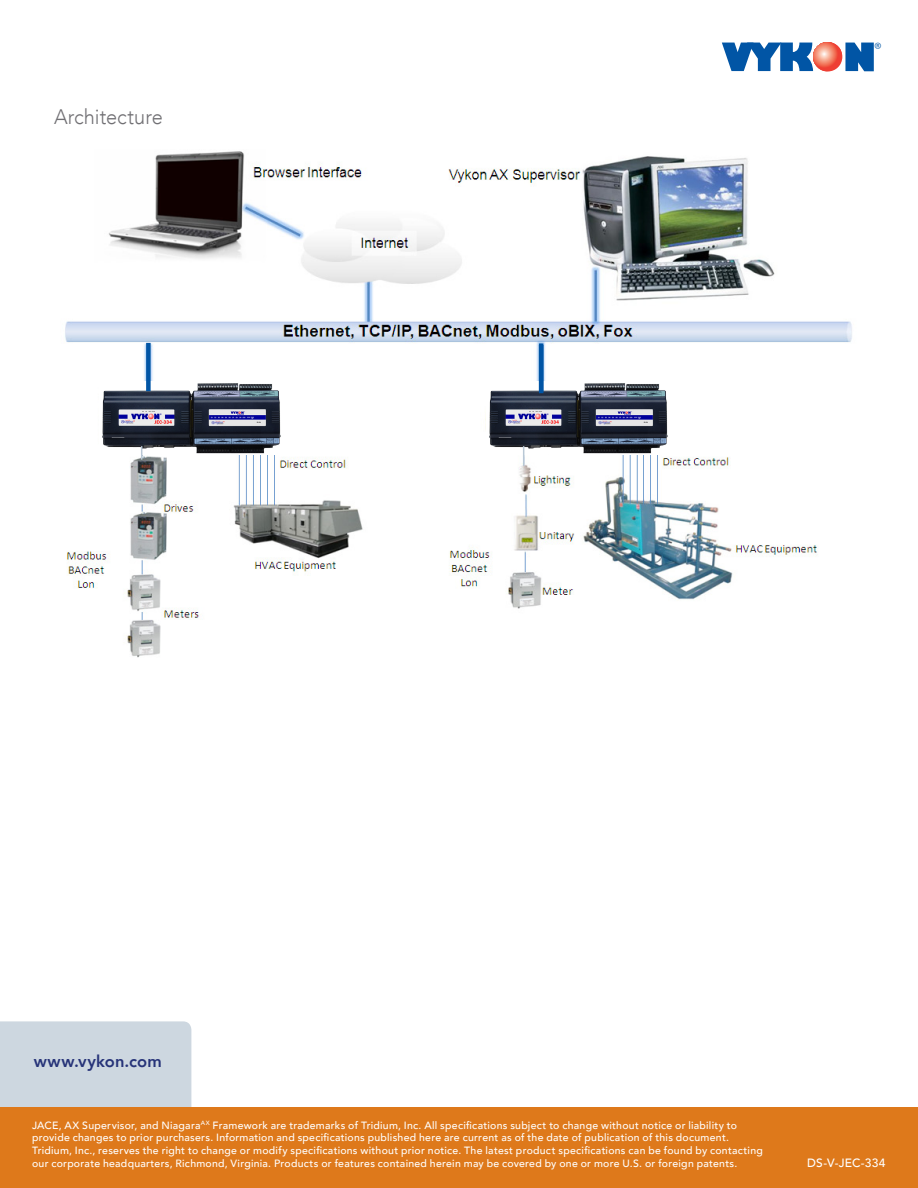
<style>
.page{position:relative;width:918px;height:1188px;background:#fff}
.page>*{position:absolute;margin:0;border:0;box-sizing:border-box;transform-origin:0 0}
.Subhead{font:300 21px "Avenir LT Com";color:#717074;scale:.95 1}
.t1{font:800 16.5px "Avenir LT Com";letter-spacing:.01em;color:#273479}
.t2{font:13.65px "Myriad";color:#0155a5}
.t3{font:500 12px "Avenir LT Com";letter-spacing:.02em;color:#fff}
.t4{font:500 10.5px/12.8px "Avenir LT Com";letter-spacing:.025em;color:#fff}
</style>
<div class="page">
<div style="left:0;top:1021px;width:191px;height:87px;background:#cdd7e0"></div>
<div style="left:0;top:1108px;width:918px;height:80px;background:#de791b"></div>
<svg style="left:722px;top:42px;width:152px;height:29px"></svg>
<img style="left:65px;top:151px;width:787px;height:507px">
<div style="left:99px;top:381px;width:236px;height:74px;background:#fff"></div>
<img style="left:102px;top:383px;width:179px;height:72px">
<div style="left:486px;top:381px;width:236px;height:74px;background:#fff"></div>
<img style="left:489px;top:381px;width:179px;height:74px">
<div style="left:146px;top:343px;width:5px;height:48px;background:#0155a5"></div>
<hr style="left:539px;top:345px;width:4px;height:48px;background:#0155a5">
<hr style="left:539px;top:343px;width:4px;height:49px;background:#0155a5">
<svg style="left:523px;top:446px;width:1px;height:20px"></svg>
<svg style="left:141px;top:446px;width:1px;height:14px"></svg>
<p class="Subhead" style="left:54px;top:104px;width:116px">Architecture</p>
<p class="t2" style="left:874px;top:41px;width:8px">®</p>
<p class="t1" style="left:34px;top:1052px;width:130px">www.vykon.com</p>
<p class="t4" style="left:32px;top:1119px;width:732px">JACE, AX Supervisor, and Niagara<sup>AX</sup> Framework are trademarks of Tridium, Inc. All specifications subject to change without notice or liability to provide changes to prior purchasers. Information and specifications published here are current as of the date of publication of this document.<br>Tridium, Inc., reserves the right to change or modify specifications without prior notice. The latest product specifications can be found by contacting our corporate headquarters, Richmond, Virginia. Products or features contained herein may be covered by one or more U.S. or foreign patents.</p>
<p class="t3" style="left:807px;top:1156px;width:80px">DS-V-JEC-334</p>
</div>
